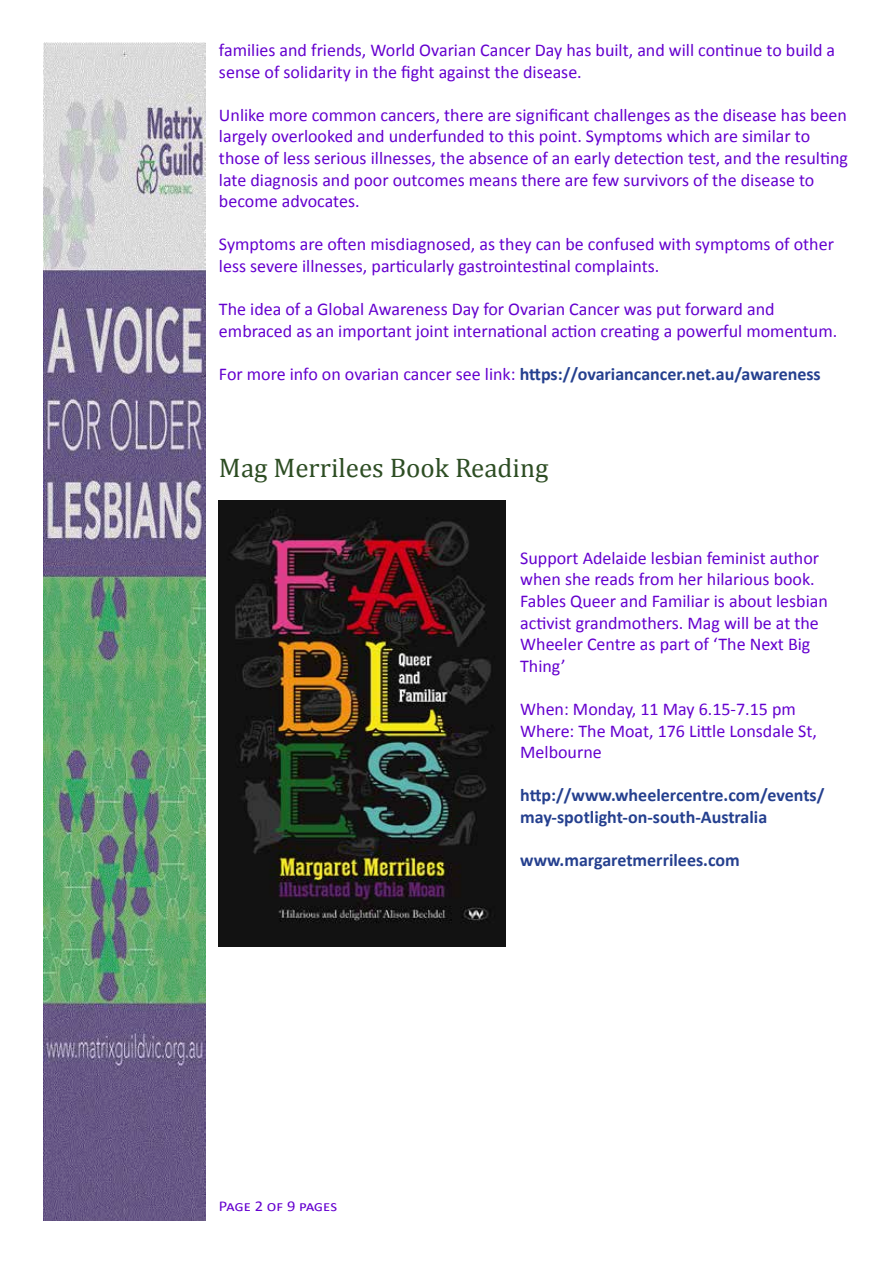
<style>
.page{position:relative;width:893px;height:1263px;background:#fff}
.page>*{position:absolute;margin:0;border:0;box-sizing:border-box;transform-origin:0 0}
.t1{font:27px "Cambria";color:#2d4d23}
.t2{font:18px/21.6px "Calibri";color:#6500cf}
.t3{font:700 18px/21.6px "Calibri";color:#25408f}
.t4{font:15px "Calibri";letter-spacing:-.01em;color:#6500cf;scale:1.1 1}
.s1{font-weight:400;color:#6500cf}
</style>
<div class="page">
<img style="left:44px;top:43px;width:162px;height:1177px">
<img style="left:219px;top:500px;width:287px;height:446px">
<p class="t2" style="left:219px;top:39px;width:618px">families and friends, World Ovarian Cancer Day has built, and will continue to build a sense of solidarity in the fight against the disease.</p>
<p class="t2" style="left:219px;top:104px;width:630px">Unlike more common cancers, there are significant challenges as the disease has been largely overlooked and underfunded to this point. Symptoms which are similar to those of less serious illnesses, the absence of an early detection test, and the resulting late diagnosis and poor outcomes means there are few survivors of the disease to become advocates.</p>
<p class="t2" style="left:219px;top:234px;width:616px">Symptoms are often misdiagnosed, as they can be confused with symptoms of other less severe illnesses, particularly gastrointestinal complaints.</p>
<p class="t2" style="left:219px;top:299px;width:620px">The idea of a Global Awareness Day for Ovarian Cancer was put forward and embraced as an important joint international action creating a powerful momentum.</p>
<p class="t3" style="left:219px;top:363px;width:603px"><span class="s1">For more info on ovarian cancer see link:</span> https://ovariancancer.net.au/awareness</p>
<h1 class="t1" style="left:219px;top:452px;width:331px">Mag Merrilees Book Reading</h1>
<p class="t4" style="left:219px;top:1197px;width:109px">Page 2 of 9 pages</p>
<p class="t2" style="left:520px;top:547px;width:309px">Support Adelaide lesbian feminist author when she reads from her hilarious book.<br>Fables Queer and Familiar is about lesbian activist grandmothers. Mag will be at the Wheeler Centre as part of ‘The Next Big Thing’</p>
<p class="t2" style="left:520px;top:698px;width:298px">When: Monday, 11 May 6.15-7.15 pm<br>Where: The Moat, 176 Little Lonsdale St,<br>Melbourne</p>
<p class="t3" style="left:520px;top:784px;width:306px">http://www.wheelercentre.com/events/ may-spotlight-on-south-Australia</p>
<p class="t3" style="left:520px;top:849px;width:221px">www.margaretmerrilees.com</p>
</div>
